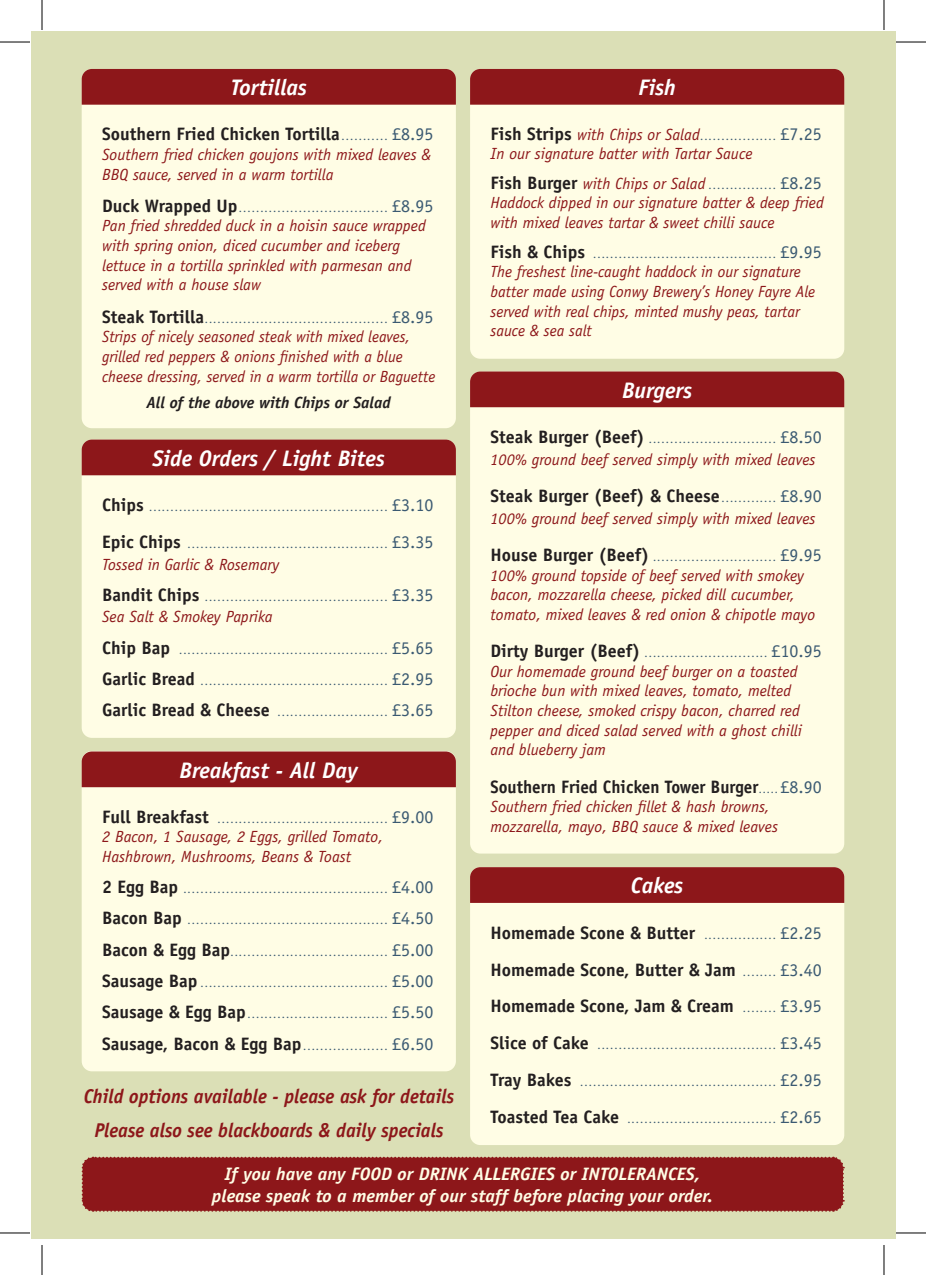
<style>
.page{position:relative;width:926px;height:1275px;background:#fff}
.page>*{position:absolute;margin:0;border:0;box-sizing:border-box;transform-origin:0 0}
.t1{font:italic 700 22.4px "Officina Sans Std";color:#fff}
.t2{font:italic 700 20px/34px "Officina Sans Std";color:#8d171a;text-align:center;scale:.95 1}
.t3{font:700 18px/37px "Officina Sans Std";color:#231f20;text-align:justify}
.t4{font:italic 700 18px/21.6px "Officina Sans Std";color:#fffde5;text-align:center}
.t5{font:700 18px "Officina Sans Std";color:#231f20;scale:.95 1}
.t6{font:italic 16.2px/19.6px "Officina Sans Std";color:#8d171a}
.t7{font:italic 700 16.2px "Officina Sans Std";color:#231f20}
.t8{font:10.8px "Officina Sans Std";color:#3b5a72}
.s1{font-weight:400;font-size:10.8px;color:#3b5a72}
.s2{font-weight:400;color:#3b5a72}
.s3{font-weight:700;font-size:18px;color:#231f20}
.s4{font-size:18px}
.s5{font-style:italic;font-size:16.2px;color:#8d171a}
.s6{font-weight:700;font-style:normal;font-size:18px;color:#231f20}
.s7{font-style:normal;font-size:10.8px;color:#3b5a72}
.s8{font-style:normal;font-size:18px;color:#3b5a72}
</style>
<div class="page">
<div style="left:31px;top:31px;width:864px;height:1207px;background:#dbdfb6"></div>
<div style="left:470px;top:371px;width:374px;height:482px;background:#fffde5;border-radius:10px"></div>
<div style="left:470px;top:371px;width:374px;height:36px;background:#8d171a"></div>
<div style="left:470px;top:867px;width:374px;height:278px;background:#fffde5;border-radius:10px"></div>
<div style="left:470px;top:867px;width:374px;height:36px;background:#8d171a"></div>
<div style="left:82px;top:751px;width:374px;height:320px;background:#fffde5;border-radius:10px"></div>
<div style="left:82px;top:751px;width:374px;height:36px;background:#8d171a"></div>
<div style="left:82px;top:69px;width:374px;height:359px;background:#fffde5;border-radius:10px"></div>
<div style="left:82px;top:69px;width:374px;height:36px;background:#8d171a"></div>
<div style="left:470px;top:69px;width:374px;height:290px;background:#fffde5;border-radius:10px"></div>
<div style="left:470px;top:69px;width:374px;height:36px;background:#8d171a"></div>
<div style="left:82px;top:439px;width:374px;height:299px;background:#fffde5;border-radius:10px"></div>
<div style="left:82px;top:439px;width:374px;height:36px;background:#8d171a"></div>
<svg style="left:81px;top:1156px;width:764px;height:56px;background:#901f20"></svg>
<hr style="left:0;top:42px;width:30px;height:1px;background:#000">
<hr style="left:896px;top:42px;width:30px;height:1px;background:#000">
<hr style="left:0;top:1232px;width:30px;height:1px;background:#000">
<hr style="left:896px;top:1232px;width:30px;height:1px;background:#000">
<hr style="left:42px;top:0;width:1px;height:30px;background:#000">
<hr style="left:42px;top:1245px;width:1px;height:30px;background:#000">
<hr style="left:884px;top:0;width:1px;height:30px;background:#000">
<hr style="left:884px;top:1245px;width:1px;height:30px;background:#000">
<h1 class="t1" style="left:230px;top:74px;width:78px">Tortillas</h1>
<h3 class="t3" style="left:102px;top:116px;width:333px">Southern Fried Chicken Tortilla <span class="s1">...........</span> <span class="s2">£8.95</span></h3>
<h3 class="t6" style="left:102px;top:145px;width:330px">Southern fried chicken goujons with mixed leaves &amp;<br>BBQ sauce, served in a warm tortilla</h3>
<p class="t8" style="left:102px;top:202px;width:333px"><span class="s3">Duck Wrapped Up</span>................................... <span class="s4">£8.95</span></p>
<h3 class="t6" style="left:102px;top:216px;width:325px">Pan fried shredded duck in a hoisin sauce wrapped with spring onion, diced cucumber and iceberg lettuce in a tortilla sprinkled with parmesan and served with a house slaw</h3>
<p class="t8" style="left:102px;top:312px;width:333px"><span class="s3">Steak Tortilla</span>........................................... <span class="s4">£8.95</span></p>
<h3 class="t6" style="left:102px;top:327px;width:335px">Strips of nicely seasoned steak with mixed leaves, grilled red peppers &amp; onions finished with a blue cheese dressing, served in a warm tortilla or Baguette</h3>
<h3 class="t7" style="left:147px;top:392px;width:246px">All of the above with Chips or Salad</h3>
<h1 class="t1" style="left:153px;top:444px;width:234px">Side Orders / Light Bites</h1>
<p class="t8" style="left:102px;top:501px;width:333px"><span class="s3">Chips</span> ........................................................ <span class="s4">£3.10</span></p>
<p class="t8" style="left:102px;top:538px;width:333px"><span class="s3">Epic Chips</span> ............................................... <span class="s4">£3.35</span></p>
<h3 class="t6" style="left:102px;top:554px;width:179px">Tossed in Garlic &amp; Rosemary</h3>
<p class="t8" style="left:102px;top:591px;width:333px"><span class="s3">Bandit Chips</span> ........................................... <span class="s4">£3.35</span></p>
<h3 class="t6" style="left:102px;top:607px;width:172px">Sea Salt &amp; Smokey Paprika</h3>
<p class="t8" style="left:102px;top:644px;width:333px"><span class="s3">Chip Bap</span> ................................................. <span class="s4">£5.65</span></p>
<p class="t8" style="left:102px;top:675px;width:333px"><span class="s3">Garlic Bread</span> ............................................ <span class="s4">£2.95</span></p>
<p class="t8" style="left:102px;top:706px;width:333px"><span class="s3">Garlic Bread &amp; Cheese</span> .......................... <span class="s4">£3.65</span></p>
<h1 class="t1" style="left:179px;top:756px;width:180px">Breakfast - All Day</h1>
<p class="t8" style="left:102px;top:813px;width:333px"><span class="s3">Full Breakfast</span> ........................................ <span class="s4">£9.00</span></p>
<h3 class="t6" style="left:102px;top:827px;width:282px">2 Bacon, 1 Sausage, 2 Eggs, grilled Tomato,<br>Hashbrown, Mushrooms, Beans &amp; Toast</h3>
<p class="t8" style="left:102px;top:883px;width:333px"><span class="s3">2 Egg Bap</span> ................................................ <span class="s4">£4.00</span></p>
<p class="t8" style="left:102px;top:914px;width:333px"><span class="s3">Bacon Bap</span> ............................................... <span class="s4">£4.50</span></p>
<p class="t8" style="left:102px;top:945px;width:333px"><span class="s3">Bacon &amp; Egg Bap</span>..................................... <span class="s4">£5.00</span></p>
<p class="t8" style="left:102px;top:977px;width:333px"><span class="s3">Sausage Bap</span> ............................................ <span class="s4">£5.00</span></p>
<p class="t8" style="left:102px;top:1008px;width:333px"><span class="s3">Sausage &amp; Egg Bap</span>................................. <span class="s4">£5.50</span></p>
<h3 class="t3" style="left:102px;top:1025px;width:333px">Sausage, Bacon &amp; Egg Bap<span class="s1">....................</span> <span class="s2">£6.50</span></h3>
<h2 class="t2" style="left:84px;top:1079px;width:391px">Child options available - please ask for details<br>Please also see blackboards &amp; daily specials</h2>
<h1 class="t1" style="left:638px;top:74px;width:39px">Fish</h1>
<p class="t8" style="left:490px;top:130px;width:333px"><span class="s3">Fish Strips</span> <span class="s5">with Chips or Salad</span>.................. <span class="s4">£7.25</span></p>
<h3 class="t6" style="left:490px;top:138px;width:333px;line-height:29.8px">In our signature batter with Tartar Sauce<br><span class="s6">Fish Burger</span> with Chips or Salad <span class="s7">................</span> <span class="s8">£8.25</span></h3>
<h3 class="t6" style="left:490px;top:193px;width:335px">Haddock dipped in our signature batter &amp; deep fried with mixed leaves tartar &amp; sweet chilli sauce</h3>
<p class="t8" style="left:490px;top:248px;width:333px"><span class="s3">Fish &amp; Chips</span> ........................................... <span class="s4">£9.95</span></p>
<h3 class="t6" style="left:490px;top:262px;width:326px">The freshest line-caught haddock in our signature batter made using Conwy Brewery’s Honey Fayre Ale served with real chips, minted mushy peas, tartar sauce &amp; sea salt</h3>
<h1 class="t1" style="left:622px;top:376px;width:72px">Burgers</h1>
<p class="t8" style="left:490px;top:433px;width:333px"><span class="s3">Steak Burger (Beef)</span> .............................. <span class="s4">£8.50</span></p>
<h3 class="t6" style="left:490px;top:449px;width:327px">100% ground beef served simply with mixed leaves</h3>
<h3 class="t3" style="left:490px;top:477px;width:333px">Steak Burger (Beef) &amp; Cheese<span class="s1">.............</span> <span class="s2">£8.90</span></h3>
<h3 class="t6" style="left:490px;top:508px;width:327px">100% ground beef served simply with mixed leaves</h3>
<p class="t8" style="left:490px;top:551px;width:333px"><span class="s3">House Burger (Beef)</span> ............................. <span class="s4">£9.95</span></p>
<h3 class="t6" style="left:490px;top:565px;width:326px">100% ground topside of beef served with smokey bacon, mozzarella cheese, picked dill cucumber, tomato, mixed leaves &amp; red onion &amp; chipotle mayo</h3>
<p class="t8" style="left:490px;top:647px;width:333px"><span class="s3">Dirty Burger (Beef)</span> ............................. <span class="s4">£10.95</span></p>
<h3 class="t6" style="left:490px;top:661px;width:313px">Our homemade ground beef burger on a toasted brioche bun with mixed leaves, tomato, melted Stilton cheese, smoked crispy bacon, charred red pepper and diced salad served with a ghost chilli and blueberry jam</h3>
<h3 class="t5" style="left:490px;top:775px;width:350px">Southern Fried Chicken Tower Burger<span class="s1">.....</span> <span class="s2">£8.90</span></h3>
<h3 class="t6" style="left:490px;top:797px;width:289px">Southern fried chicken fillet &amp; hash browns, mozzarella, mayo, BBQ sauce &amp; mixed leaves</h3>
<h1 class="t1" style="left:631px;top:872px;width:54px">Cakes</h1>
<h3 class="t3" style="left:490px;top:913px;width:333px">Homemade Scone &amp; Butter <span class="s1">.................</span> <span class="s2">£2.25<br></span>Homemade Scone, Butter &amp; Jam <span class="s1">........</span> <span class="s2">£3.40<br></span>Homemade Scone, Jam &amp; Cream <span class="s1">........</span> <span class="s2">£3.95</span></h3>
<p class="t8" style="left:490px;top:1039px;width:333px"><span class="s3">Slice of Cake</span> .......................................... <span class="s4">£3.45</span></p>
<p class="t8" style="left:490px;top:1076px;width:333px"><span class="s3">Tray Bakes</span> .............................................. <span class="s4">£2.95</span></p>
<p class="t8" style="left:490px;top:1113px;width:333px"><span class="s3">Toasted Tea Cake</span> ................................... <span class="s4">£2.65</span></p>
<h3 class="t4" style="left:212px;top:1163px;width:503px">If you have any FOOD or DRINK ALLERGIES or INTOLERANCES, please speak to a member of our staff before placing your order.</h3>
</div>
